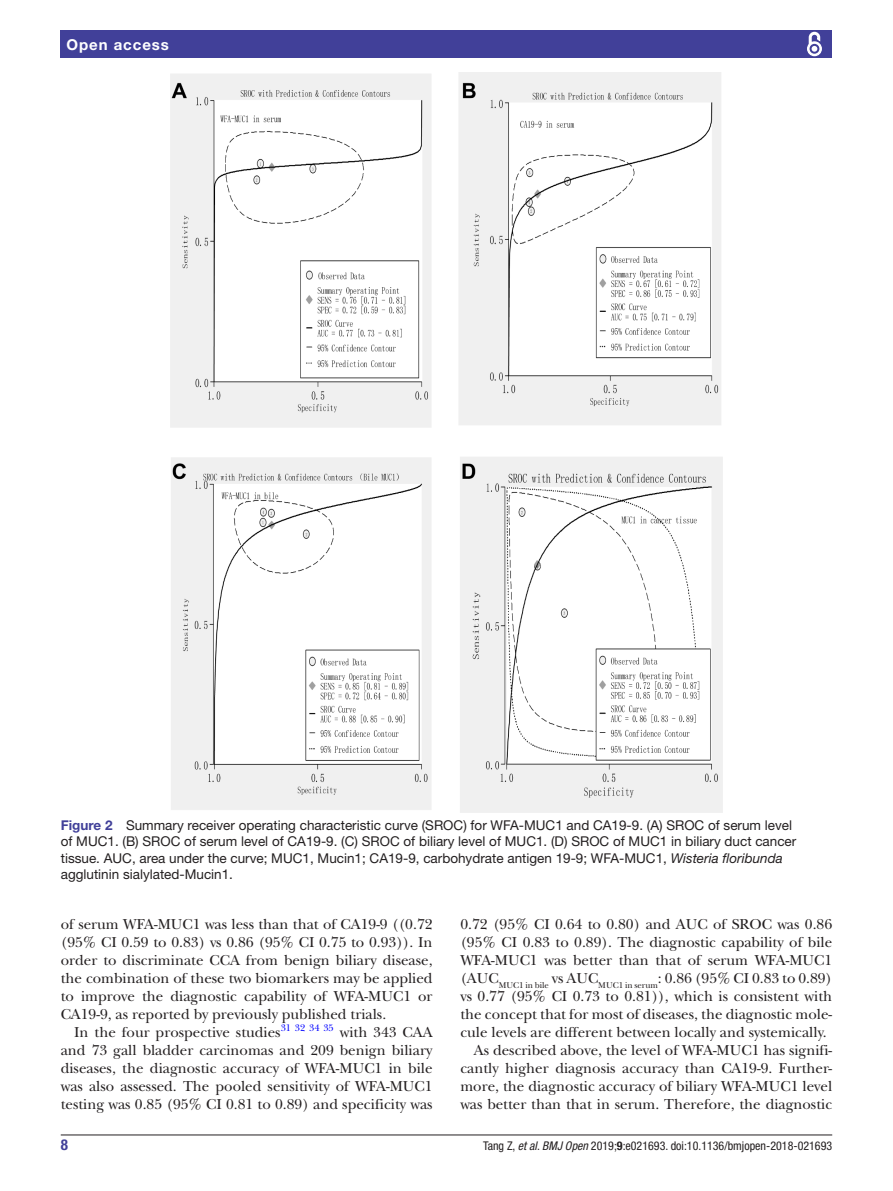
<style>
.page{position:relative;width:893px;height:1191px;background:#fff}
.page>*{position:absolute;margin:0;border:0;box-sizing:border-box;transform-origin:0 0}
.t1{font:15px/18px "New Baskerville";color:#231f20;text-align:justify}
.t2{font:700 15px "Helvetica Neue LT Std";letter-spacing:.065em;color:#fff}
.t3{font:700 condensed 15px "Helvetica Neue LT Std";color:#414099}
.t4{font:13.5px/16.2px "Helvetica Neue LT Std";color:#231f20}
.t5{font:condensed 12px "Helvetica Neue LT Std";color:#231f20}
.t6{font:9.9px "New Baskerville";color:#00f}
.s1{font-weight:700;color:#414099}
.s2{font-style:italic}
.s3{font-weight:700}
</style>
<div class="page">
<hr style="left:61px;top:1134px;width:771px;height:1px;background:#231f20">
<div style="left:61px;top:31px;width:771px;height:27px;background:#414099"></div>
<svg style="left:807px;top:31px;width:15px;height:26px"></svg>
<img style="left:170px;top:73px;width:553px;height:739px">
<p class="t2" style="left:66px;top:35px;width:104px">Open access</p>
<p class="t4" style="left:61px;top:817px;width:737px"><span class="s1">Figure 2</span> Summary receiver operating characteristic curve (SROC) for WFA-MUC1 and CA19-9. (A) SROC of serum level of MUC1. (B) SROC of serum level of CA19-9. (C) SROC of biliary level of MUC1. (D) SROC of MUC1 in biliary duct cancer tissue. AUC, area under the curve; MUC1, Mucin1; CA19-9, carbohydrate antigen 19-9; WFA-MUC1, <span class="s2">Wisteria floribunda </span>agglutinin sialylated-Mucin1.</p>
<p class="t1" style="left:61px;top:915px;width:373px">of serum WFA-MUC1 was less than that of CA19-9 ((0.72</p>
<p class="t1" style="left:61px;top:933px;width:373px">(95% CI 0.59 to 0.83) vs 0.86 (95% CI 0.75 to 0.93)). In</p>
<p class="t1" style="left:61px;top:951px;width:373px">order to discriminate CCA from benign biliary disease,</p>
<p class="t1" style="left:61px;top:969px;width:373px">the combination of these two biomarkers may be applied</p>
<p class="t1" style="left:61px;top:987px;width:373px">to improve the diagnostic capability of WFA-MUC1 or</p>
<p class="t1" style="left:61px;top:1005px;width:327px">CA19-9, as reported by previously published trials.</p>
<p class="t1" style="left:74px;top:1023px;width:208px">In the four prospective studies</p>
<p class="t6" style="left:281px;top:1021px;width:55px">31 32 34 35</p>
<p class="t1" style="left:61px;top:1023px;width:373px;text-indent:279px">with 343 CAA and 73 gall bladder carcinomas and 209 benign biliary diseases, the diagnostic accuracy of WFA-MUC1 in bile was also assessed. The pooled sensitivity of WFA-MUC1 testing was 0.85 (95% CI 0.81 to 0.89) and specificity was</p>
<p class="t1" style="left:460px;top:915px;width:373px">0.72 (95% CI 0.64 to 0.80) and AUC of SROC was 0.86</p>
<p class="t1" style="left:460px;top:933px;width:373px">(95% CI 0.83 to 0.89). The diagnostic capability of bile</p>
<p class="t1" style="left:460px;top:951px;width:373px">WFA-MUC1 was better than that of serum WFA-MUC1</p>
<p class="t1" style="left:460px;top:969px;width:373px">(AUC<sub>MUC1</sub> <sub>in</sub> <sub>bile</sub> vs AUC<sub>MUC1</sub> <sub>in</sub> <sub>serum</sub>: 0.86 (95% CI 0.83 to 0.89)</p>
<p class="t1" style="left:460px;top:987px;width:373px">vs 0.77 (95% CI 0.73 to 0.81)), which is consistent with</p>
<p class="t1" style="left:460px;top:1005px;width:373px">the concept that for most of diseases, the diagnostic mole-</p>
<p class="t1" style="left:460px;top:1023px;width:368px">cule levels are different between locally and systemically.</p>
<p class="t1" style="left:474px;top:1041px;width:360px">As described above, the level of WFA-MUC1 has signifi-</p>
<p class="t1" style="left:460px;top:1059px;width:373px">cantly higher diagnosis accuracy than CA19-9. Further-</p>
<p class="t1" style="left:460px;top:1077px;width:373px">more, the diagnostic accuracy of biliary WFA-MUC1 level</p>
<p class="t1" style="left:460px;top:1095px;width:373px">was better than that in serum. Therefore, the diagnostic</p>
<p class="t3" style="left:61px;top:1135px;width:9px">8</p>
<p class="t5" style="left:483px;top:1138px;width:351px">Tang Z, <span class="s2">et al</span>. <span class="s2">BMJ Open</span> 2019;<span class="s3">9</span>:e021693. doi:10.1136/bmjopen-2018-021693</p>
</div>
